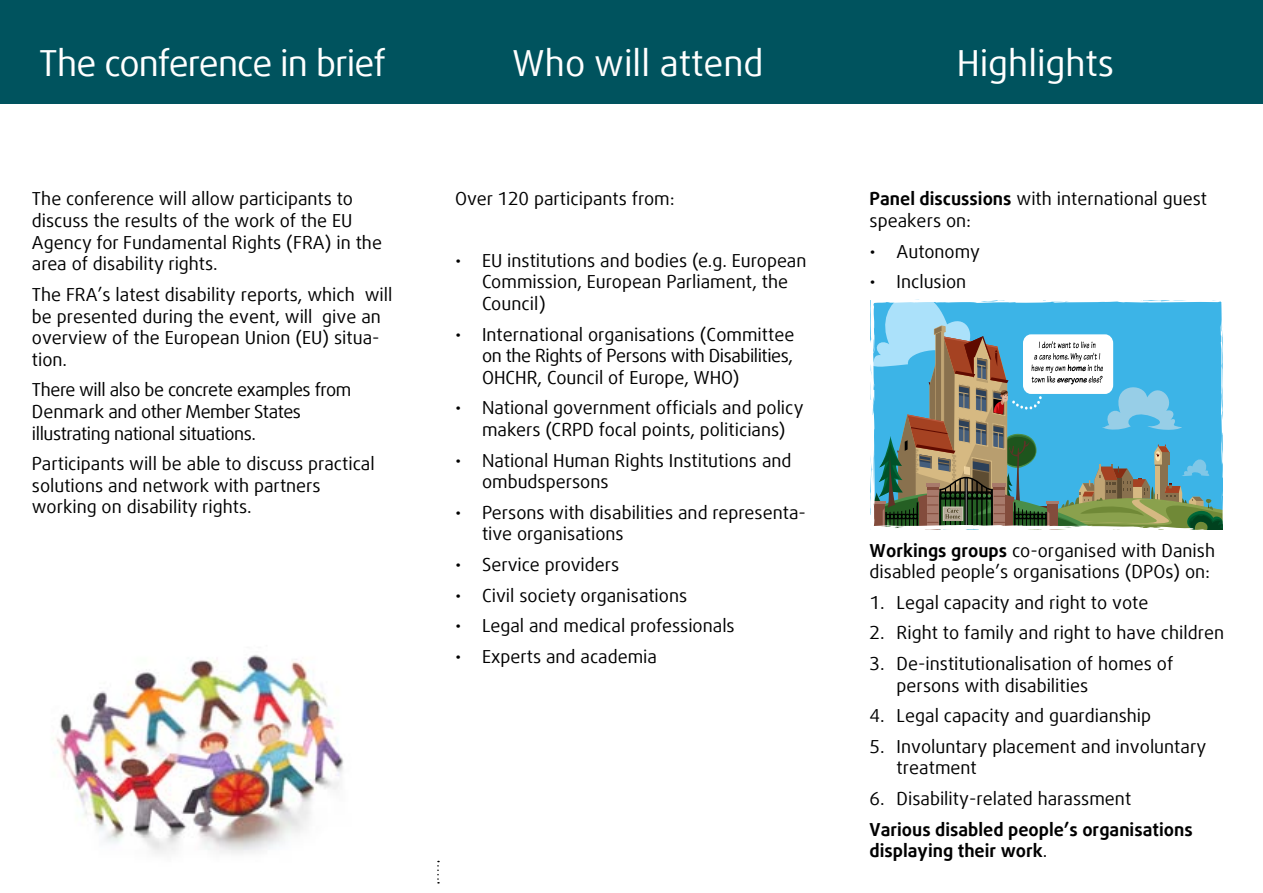
<style>
.page{position:relative;width:1263px;height:893px;background:#fff}
.page>*{position:absolute;margin:0;border:0;box-sizing:border-box;transform-origin:0 0}
.subtitle{font:36px "Daxline Offc Pro";letter-spacing:-.005em;color:#fff}
.subtitle-2{font:36px "Daxline Offc Pro";letter-spacing:-.025em;color:#fff}
.Text{font:18px/21.6px "Daxline Offc Pro";color:#000}
.Text-2{font:18px/21.6px "Daxline Offc Pro";letter-spacing:-.025em;color:#000}
.Text-3{font:700 18px/21.6px "Daxline Offc Pro";color:#000}
.s1{font-weight:700}
.s2{font-weight:400}
</style>
<div class="page">
<div style="left:0;top:0;width:1263px;height:103px;background:#00535e"></div>
<svg style="left:871px;top:300px;width:352px;height:229px"></svg>
<img style="left:54px;top:655px;width:290px;height:199px">
<svg style="left:437px;top:861px;width:2px;height:22px"></svg>
<p class="subtitle-2" style="left:39px;top:40px;width:348px">The conference in brief</p>
<p class="Text" style="left:32px;top:188px;width:352px">The conference will allow participants to discuss the results of the work of the EU Agency for Fundamental Rights (FRA) in the area of disability rights.</p>
<p class="Text" style="left:32px;top:284px;width:362px">The FRA’s latest disability reports, which will be presented during the event, will give an overview of the European Union (EU) situa&shy;tion.</p>
<p class="Text-2" style="left:32px;top:379px;width:321px">There will also be concrete examples from<br>Denmark and other Member States illustrating national situations.</p>
<p class="Text" style="left:32px;top:453px;width:344px">Participants will be able to discuss practical solutions and network with partners working on disability rights.</p>
<p class="subtitle" style="left:512px;top:39px;width:253px">Who will attend</p>
<p class="subtitle" style="left:957px;top:39px;width:159px">Highlights</p>
<p class="Text" style="left:455px;top:188px;width:221px">Over 120 participants from:</p>
<p class="Text" style="left:482px;top:249px;width:326px;text-indent:-27px">• EU institutions and bodies (e.g. European<br>Commission, European Parliament, the<br>Council)</p>
<p class="Text" style="left:482px;top:323px;width:314px;text-align:justify;text-indent:-27px">• International organisations (Committee on the Rights of Persons with Disabilities, OHCHR, Council of Europe, WHO)</p>
<p class="Text" style="left:455px;top:397px;width:350px;text-align:center">• National government officials and policy makers (CRPD focal points, politicians)</p>
<p class="Text" style="left:482px;top:449px;width:311px;text-indent:-27px">• National Human Rights Institutions and ombudspersons</p>
<p class="Text" style="left:482px;top:501px;width:325px;text-indent:-27px">• Persons with disabilities and representa&shy;tive organisations</p>
<p class="Text" style="left:455px;top:554px;width:166px">• Service providers</p>
<p class="Text" style="left:455px;top:584px;width:234px">• Civil society organisations</p>
<p class="Text" style="left:455px;top:615px;width:281px">• Legal and medical professionals</p>
<p class="Text" style="left:455px;top:645px;width:204px">• Experts and academia</p>
<p class="Text" style="left:870px;top:188px;width:339px"><span class="s1">Panel discussions</span> with international guest speakers on:</p>
<p class="Text" style="left:870px;top:240px;width:112px">• Autonomy</p>
<p class="Text" style="left:870px;top:271px;width:98px">• Inclusion</p>
<p class="Text" style="left:870px;top:539px;width:347px"><span class="s1">Workings groups</span> co-organised with Danish disabled people’s organisations (DPOs) on:</p>
<p class="Text" style="left:870px;top:591px;width:280px">1. Legal capacity and right to vote</p>
<p class="Text" style="left:870px;top:622px;width:356px">2. Right to family and right to have children</p>
<p class="Text" style="left:897px;top:653px;width:278px;text-indent:-27px">3. De-institutionalisation of homes of persons with disabilities</p>
<p class="Text" style="left:870px;top:705px;width:283px">4. Legal capacity and guardianship</p>
<p class="Text" style="left:897px;top:735px;width:311px;text-indent:-27px">5. Involuntary placement and involuntary treatment</p>
<p class="Text" style="left:870px;top:788px;width:263px">6. Disability-related harassment</p>
<p class="Text-3" style="left:870px;top:818px;width:324px">Various disabled people’s organisations displaying their work<span class="s2">.</span></p>
</div>
